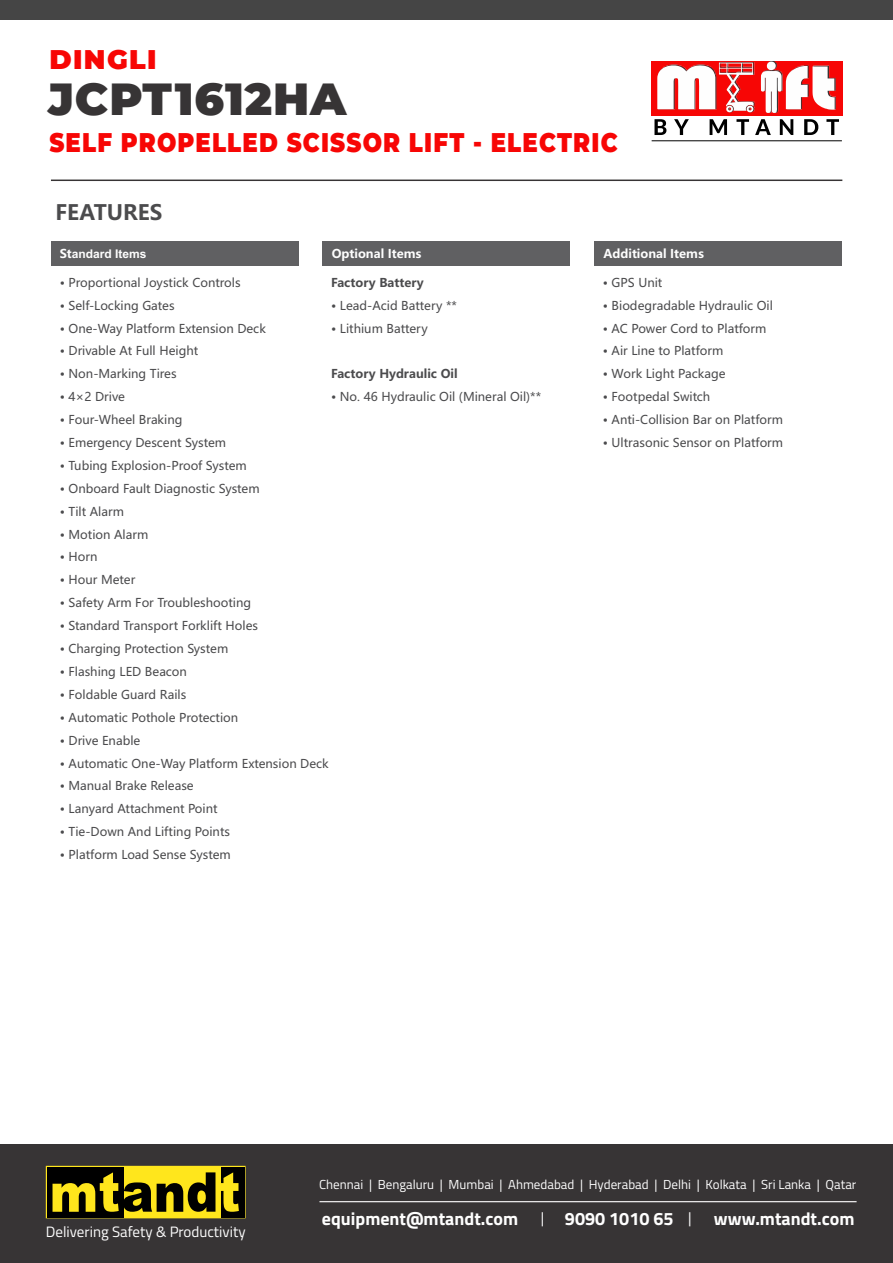
<style>
.page{position:relative;width:893px;height:1263px;background:#fff}
.page>*{position:absolute;margin:0;border:0;box-sizing:border-box;transform-origin:0 0}
.t1{font:900 45px "Montserrat";letter-spacing:.02em;color:#373435}
.t2{font:900 27px "Montserrat";letter-spacing:.05em;color:#f70605;scale:.85 1}
.t3{font:900 27px "Montserrat";letter-spacing:.05em;color:#f70605}
.t4{font:700 21px "Microsoft Ya Hei";color:#4b4b4d}
.t5{font:700 18px "Titillium Web";color:#fefefe}
.t6{font:15px "Titillium Web";color:#fefefe}
.t7{font:13.05px "Titillium Web";color:#fefefe}
.t8{font:12px "Microsoft Ya Hei";color:#4b4b4d}
.t9{font:700 12px "Microsoft Ya Hei";color:#4b4b4d}
.t10{font:700 12px "Microsoft Ya Hei";color:#fefefe}
.t11{font:700 12px "Arial";color:#fefefe}
.s1{font-family:"Microsoft Ya Hei"}
.s2{font-weight:400;font-size:15px}
</style>
<div class="page">
<div style="left:0;top:0;width:893px;height:19px;background:#454545"></div>
<div style="left:651px;top:61px;width:191px;height:54px;background:#f70605"></div>
<svg style="left:654px;top:62px;width:185px;height:73px"></svg>
<hr style="left:652px;top:140px;width:190px;height:1px;background:#000">
<hr style="left:51px;top:180px;width:791px;height:1px;background:#373435">
<div style="left:51px;top:241px;width:247px;height:24px;background:#606062"></div>
<div style="left:323px;top:241px;width:247px;height:24px;background:#606062"></div>
<div style="left:595px;top:241px;width:247px;height:24px;background:#606062"></div>
<div style="left:0;top:1144px;width:893px;height:119px;background:#373435"></div>
<hr style="left:319px;top:1201px;width:538px;height:1px;background:#fff">
<svg style="left:46px;top:1166px;width:200px;height:52px;background:#7e720d"></svg>
<h2 class="t3" style="left:49px;top:42px;width:109px">DINGLI</h2>
<h1 class="t1" style="left:48px;top:72px;width:300px">JCPT1612HA</h1>
<h2 class="t2" style="left:49px;top:126px;width:670px">SELF PROPELLED SCISSOR LIFT - ELECTRIC</h2>
<h3 class="t4" style="left:56px;top:203px;width:108px">FEATURES</h3>
<p class="t11" style="left:60px;top:249px;width:88px"><span class="s1">St</span>andard Items</p>
<p class="t10" style="left:332px;top:248px;width:91px">Optional Items</p>
<p class="t10" style="left:603px;top:248px;width:102px">Additional Items</p>
<p class="t8" style="left:60px;top:277px;width:182px">• Proportional Joystick Controls</p>
<p class="t8" style="left:60px;top:300px;width:116px">• Self-Locking Gates</p>
<p class="t8" style="left:60px;top:323px;width:208px">• One-Way Platform Extension Deck</p>
<p class="t8" style="left:60px;top:346px;width:140px">• Drivable At Full Height</p>
<p class="t8" style="left:60px;top:369px;width:118px">• Non-Marking Tires</p>
<p class="t8" style="left:60px;top:391px;width:67px">• 4×2 Drive</p>
<p class="t8" style="left:60px;top:414px;width:124px">• Four-Wheel Braking</p>
<p class="t8" style="left:60px;top:437px;width:168px">• Emergency Descent System</p>
<p class="t8" style="left:60px;top:460px;width:189px">• Tubing Explosion-Proof System</p>
<p class="t8" style="left:60px;top:483px;width:201px">• Onboard Fault Diagnostic System</p>
<p class="t8" style="left:60px;top:506px;width:66px">• Tilt Alarm</p>
<p class="t8" style="left:60px;top:529px;width:90px">• Motion Alarm</p>
<p class="t8" style="left:60px;top:552px;width:39px">• Horn</p>
<p class="t8" style="left:60px;top:575px;width:77px">• Hour Meter</p>
<p class="t8" style="left:60px;top:597px;width:193px">• Safety Arm For Troubleshooting</p>
<p class="t8" style="left:60px;top:620px;width:200px">• Standard Transport Forklift Holes</p>
<p class="t8" style="left:60px;top:643px;width:170px">• Charging Protection System</p>
<p class="t8" style="left:60px;top:666px;width:129px">• Flashing LED Beacon</p>
<p class="t8" style="left:60px;top:689px;width:128px">• Foldable Guard Rails</p>
<p class="t8" style="left:60px;top:712px;width:180px">• Automatic Pothole Protection</p>
<p class="t8" style="left:60px;top:735px;width:82px">• Drive Enable</p>
<p class="t8" style="left:60px;top:758px;width:271px">• Automatic One-Way Platform Extension Deck</p>
<p class="t8" style="left:60px;top:781px;width:135px">• Manual Brake Release</p>
<p class="t8" style="left:60px;top:803px;width:159px">• Lanyard Attachment Point</p>
<p class="t8" style="left:60px;top:826px;width:172px">• Tie-Down And Lifting Points</p>
<p class="t8" style="left:60px;top:849px;width:173px">• Platform Load Sense System</p>
<p class="t9" style="left:331px;top:277px;width:94px">Factory Battery</p>
<p class="t8" style="left:331px;top:300px;width:127px">• Lead-Acid Battery **</p>
<p class="t8" style="left:331px;top:323px;width:98px">• Lithium Battery</p>
<p class="t9" style="left:331px;top:369px;width:128px">Factory Hydraulic Oil</p>
<p class="t8" style="left:331px;top:391px;width:212px">• No. 46 Hydraulic Oil (Mineral Oil)**</p>
<p class="t8" style="left:603px;top:277px;width:61px">• GPS Unit</p>
<p class="t8" style="left:603px;top:300px;width:172px">• Biodegradable Hydraulic Oil</p>
<p class="t8" style="left:603px;top:323px;width:165px">• AC Power Cord to Platform</p>
<p class="t8" style="left:603px;top:346px;width:122px">• Air Line to Platform</p>
<p class="t8" style="left:603px;top:369px;width:124px">• Work Light Package</p>
<p class="t8" style="left:603px;top:391px;width:109px">• Footpedal Switch</p>
<p class="t8" style="left:603px;top:414px;width:182px">• Anti-Collision Bar on Platform</p>
<p class="t8" style="left:603px;top:437px;width:182px">• Ultrasonic Sensor on Platform</p>
<p class="t6" style="left:46px;top:1220px;width:201px">Delivering Safety &amp; Productivity</p>
<p class="t7" style="left:319px;top:1174px;width:539px">Chennai | Bengaluru | Mumbai | Ahmedabad | Hyderabad | Delhi | Kolkata | Sri Lanka | Qatar</p>
<h3 class="t5" style="left:322px;top:1205px;width:198px">equipment@mtandt.com</h3>
<h3 class="t5" style="left:541px;top:1205px;width:315px"><span class="s2">|</span> 9090 1010 65 <span class="s2">|</span> www.mtandt.com</h3>
</div>
